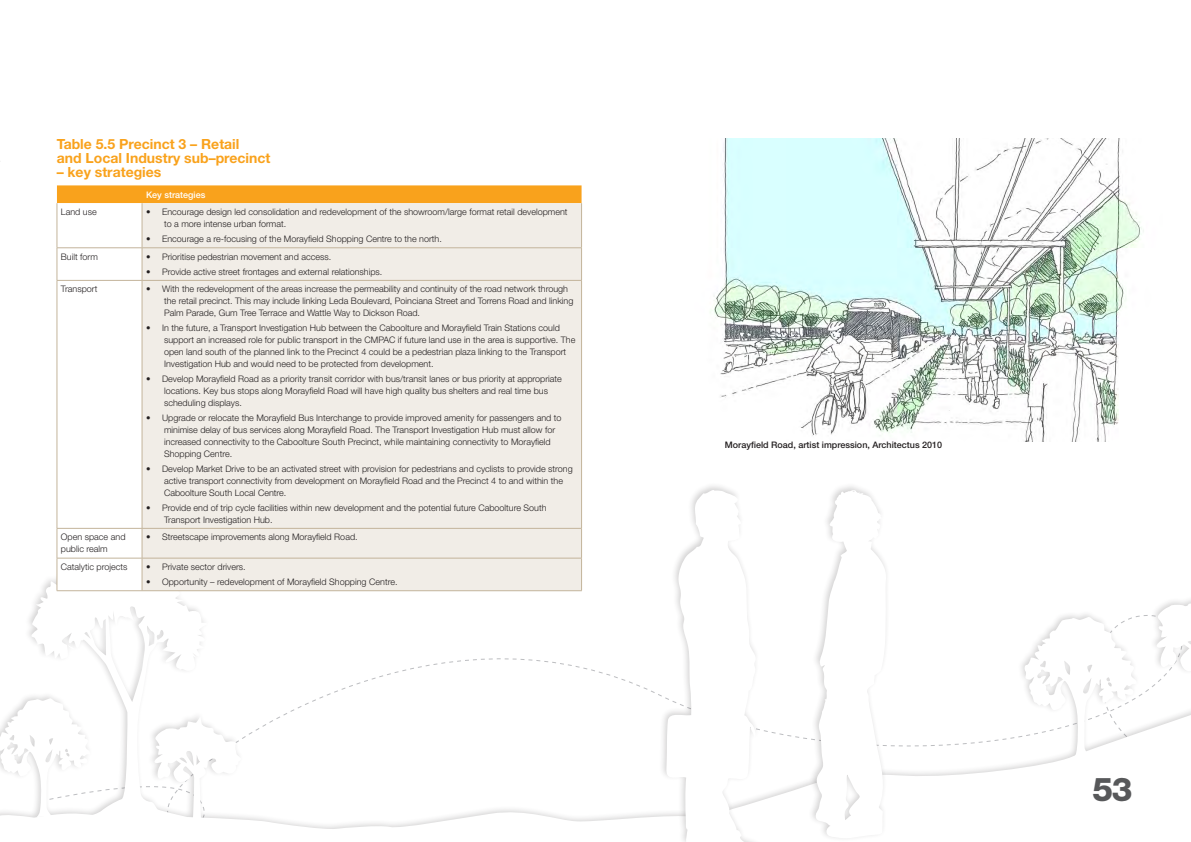
<style>
.page{position:relative;width:1191px;height:842px;background:#fff}
.page>*{position:absolute;margin:0;border:0;box-sizing:border-box;transform-origin:0 0}
.t1{font:800 32.8px "Helvetica Neue LT Std";color:#57585a}
.Head3{font:700 14px/14px "Helvetica Neue LT Std";color:#f9a21c}
.Body{font:300 9px/12px "Helvetica Neue LT Std";color:#231f20}
.Body-2{font:500 9px "Helvetica Neue LT Std";color:#231f20}
.Body-3{font:500 9px "Helvetica Neue LT Std";color:#fff}
</style>
<div class="page">
<svg style="left:30px;top:542px;width:179px;height:125px"></svg>
<svg style="left:67px;top:644px;width:7px;height:7px"></svg>
<svg style="left:1024px;top:599px;width:167px;height:68px"></svg>
<svg style="left:0;top:667px;width:1191px;height:162px"></svg>
<div style="left:658px;top:482px;width:106px;height:360px;background:#fff"></div>
<svg style="left:665px;top:490px;width:96px;height:352px"></svg>
<div style="left:807px;top:482px;width:83px;height:360px;background:#fff"></div>
<svg style="left:815px;top:490px;width:72px;height:348px"></svg>
<svg style="left:57px;top:185px;width:525px;height:405px;background:#f2ebe0"></svg>
<hr style="left:57px;top:558px;width:85px;height:1px;background:#c3b49b">
<hr style="left:57px;top:558px;width:1px;height:32px;background:#c3b49b">
<hr style="left:142px;top:558px;width:440px;height:1px;background:#c3b49b">
<hr style="left:142px;top:558px;width:1px;height:32px;background:#c3b49b">
<hr style="left:581px;top:558px;width:1px;height:32px;background:#c3b49b">
<hr style="left:57px;top:590px;width:85px;height:1px;background:#c3b49b">
<hr style="left:142px;top:590px;width:440px;height:1px;background:#c3b49b">
<img style="left:710px;top:139px;width:434px;height:302px">
<p class="Head3" style="left:57px;top:137px;width:215px">Table 5.5 Precinct 3 – Retail<br>and Local Industry sub–precinct</p>
<p class="Head3" style="left:57px;top:165px;width:106px">– key strategies</p>
<p class="Body-3" style="left:146px;top:189px;width:61px">Key strategies</p>
<p class="Body" style="left:61px;top:206px;width:37px">Land use</p>
<p class="Body" style="left:164px;top:206px;width:405px;text-indent:-18px">• Encourage design led consolidation and redevelopment of the showroom/large format retail development to a more intense urban format.</p>
<p class="Body" style="left:146px;top:233px;width:297px">• Encourage a re-focusing of the Morayfield Shopping Centre to the north.</p>
<p class="Body" style="left:61px;top:250px;width:38px">Built form</p>
<p class="Body" style="left:146px;top:250px;width:187px">• Prioritise pedestrian movement and access.</p>
<p class="Body" style="left:146px;top:265px;width:238px">• Provide active street frontages and external relationships.</p>
<p class="Body" style="left:61px;top:283px;width:38px">Transport</p>
<p class="Body" style="left:164px;top:283px;width:411px;text-indent:-18px">• With the redevelopment of the areas increase the permeability and continuity of the road network through the retail precinct. This may include linking Leda Boulevard, Poinciana Street and Torrens Road and linking<br>Palm Parade, Gum Tree Terrace and Wattle Way to Dickson Road.</p>
<p class="Body" style="left:164px;top:322px;width:413px;text-indent:-18px">• In the future, a Transport Investigation Hub between the Caboolture and Morayfield Train Stations could support an increased role for public transport in the CMPAC if future land use in the area is supportive. The open land south of the planned link to the Precinct 4 could be a pedestrian plaza linking to the Transport Investigation Hub and would need to be protected from development.</p>
<p class="Body" style="left:164px;top:373px;width:399px;text-indent:-18px">• Develop Morayfield Road as a priority transit corridor with bus/transit lanes or bus priority at appropriate locations. Key bus stops along Morayfield Road will have high quality bus shelters and real time bus scheduling displays.</p>
<p class="Body" style="left:164px;top:412px;width:399px;text-indent:-18px">• Upgrade or relocate the Morayfield Bus Interchange to provide improved amenity for passengers and to minimise delay of bus services along Morayfield Road. The Transport Investigation Hub must allow for increased connectivity to the Caboolture South Precinct, while maintaining connectivity to Morayfield Shopping Centre.</p>
<p class="Body" style="left:164px;top:462px;width:410px;text-indent:-18px">• Develop Market Drive to be an activated street with provision for pedestrians and cyclists to provide strong active transport connectivity from development on Morayfield Road and the Precinct 4 to and within the<br>Caboolture South Local Centre.</p>
<p class="Body" style="left:164px;top:501px;width:384px;text-indent:-18px">• Provide end of trip cycle facilities within new development and the potential future Caboolture South<br>Transport Investigation Hub.</p>
<p class="Body" style="left:61px;top:531px;width:66px">Open space and public realm</p>
<p class="Body" style="left:146px;top:531px;width:213px">• Streetscape improvements along Morayfield Road.</p>
<p class="Body" style="left:61px;top:561px;width:68px">Catalytic projects</p>
<p class="Body" style="left:146px;top:561px;width:101px">• Private sector drivers.</p>
<p class="Body" style="left:146px;top:576px;width:253px">• Opportunity – redevelopment of Morayfield Shopping Centre.</p>
<p class="Body-2" style="left:725px;top:439px;width:219px">Morayfield Road, artist impression, Architectus 2010</p>
<p class="t1" style="left:1092px;top:770px;width:42px">53</p>
</div>
